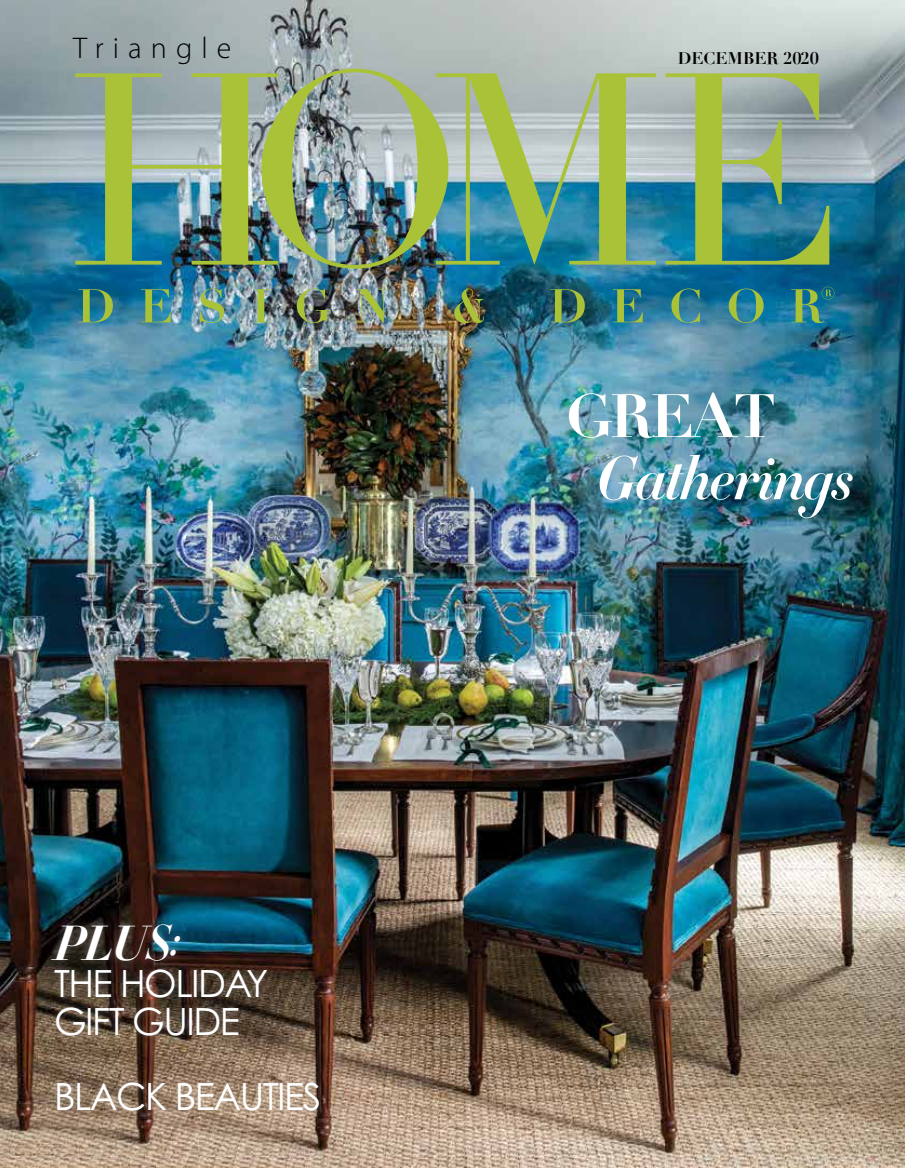
<style>
.page{position:relative;width:905px;height:1168px;background:#fff}
.page>*{position:absolute;margin:0;border:0;box-sizing:border-box;transform-origin:0 0}
.t1{font:60.15px "Didot HTF B24 Bold Ital";letter-spacing:-.03em;color:#fff}
.t2{font:700 60.15px "Didot";letter-spacing:-.05em;color:#fff}
.t3{font:48.75px "Didot HTF B24 Bold Ital";color:#fff}
.t4{font:37.5px/37.5px "Century Gothic Pro";letter-spacing:-.04em;color:#fff}
.t5{font:300 30px "Myriad Pro";letter-spacing:.3em;color:#000}
.t6{font:700 16.5px "Didot";color:#000}
</style>
<div class="page">
<img style="left:0;top:0;width:904px;height:1168px">
<img style="left:75px;top:69px;width:754px;height:200px">
<img style="left:79px;top:287px;width:755px;height:36px">
<div style="left:45px;top:917px;width:282px;height:201px;background:#fff;opacity:.3"></div>
<p class="t5" style="left:73px;top:30px;width:160px">Triangle</p>
<h2 class="t3" style="left:54px;top:912px;width:130px">PLUS:</h2>
<p class="t4" style="left:54px;top:964px;width:216px">THE HOLIDAY<br>GIFT GUIDE</p>
<p class="t4" style="left:54px;top:1077px;width:269px">BLACK BEAUTIES</p>
<p class="t6" style="left:678px;top:47px;width:142px">DECEMBER 2020</p>
<h1 class="t2" style="left:566px;top:378px;width:211px">GREAT</h1>
<h1 class="t1" style="left:596px;top:441px;width:258px">Gatherings</h1>
</div>
